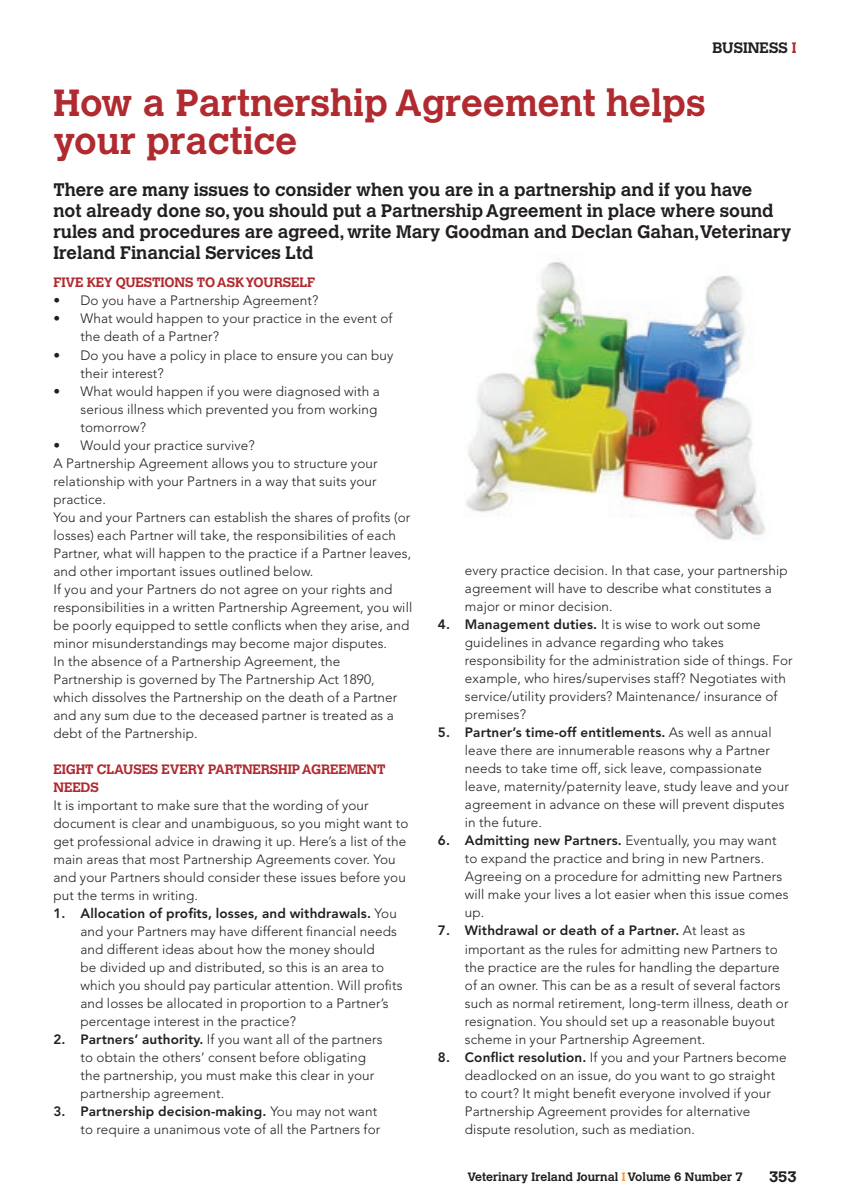
<style>
.page{position:relative;width:851px;height:1204px;background:#fff}
.page>*{position:absolute;margin:0;border:0;box-sizing:border-box;transform-origin:0 0}
.t1{font:700 37.5px/37.5px "Calvert";color:#b02a2f}
.t2{font:700 18px/21px "Calvert";color:#231f20}
.t3{font:700 15px "Calvert";color:#231f20}
.t4{font:300 13.5px/18px "Avenir";letter-spacing:.01em;color:#231f20}
.t5{font:700 13.5px/18px "Calvert";letter-spacing:-.01em;color:#b02a2f}
.t6{font:700 12px "Calvert";color:#231f20}
.s1{color:#b02a2f}
.s2{font-weight:800}
.s3{color:#f7981d}
</style>
<div class="page">
<img style="left:466px;top:258px;width:299px;height:282px">
<p class="t3" style="left:712px;top:39px;width:86px">BUSINESS <span class="s1">I</span></p>
<h1 class="t1" style="left:53px;top:84px;width:653px">How a Partnership Agreement helps your practice</h1>
<p class="t2" style="left:53px;top:179px;width:738px">There are many issues to consider when you are in a partnership and if you have<br>not already done so, you should put a Partnership Agreement in place where sound rules and procedures are agreed, write Mary Goodman and Declan Gahan,Veterinary Ireland Financial Services Ltd</p>
<p class="t5" style="left:53px;top:273px;width:263px">FIVE KEY QUESTIONS TO ASK YOURSELF</p>
<p class="t4" style="left:53px;top:292px;width:266px">• Do you have a Partnership Agreement?</p>
<p class="t4" style="left:80px;top:310px;width:313px;text-indent:-27px">• What would happen to your practice in the event of the death of a Partner?</p>
<p class="t4" style="left:80px;top:346px;width:314px;text-indent:-27px">• Do you have a policy in place to ensure you can buy their interest?</p>
<p class="t4" style="left:80px;top:382px;width:300px;text-indent:-27px">• What would happen if you were diagnosed with a serious illness which prevented you from working tomorrow?</p>
<p class="t4" style="left:53px;top:436px;width:360px">• Would your practice survive?<br>A Partnership Agreement allows you to structure your relationship with your Partners in a way that suits your practice.<br>You and your Partners can establish the shares of profits (or losses) each Partner will take, the responsibilities of each Partner, what will happen to the practice if a Partner leaves, and other important issues outlined below.<br>If you and your Partners do not agree on your rights and responsibilities in a written Partnership Agreement, you will be poorly equipped to settle conflicts when they arise, and minor misunderstandings may become major disputes.<br>In the absence of a Partnership Agreement, the Partnership is governed by The Partnership Act 1890, which dissolves the Partnership on the death of a Partner and any sum due to the deceased partner is treated as a debt of the Partnership.</p>
<p class="t5" style="left:53px;top:759px;width:333px">EIGHT CLAUSES EVERY PARTNERSHIP AGREEMENT<br>NEEDS</p>
<p class="t4" style="left:53px;top:796px;width:356px">It is important to make sure that the wording of your document is clear and unambiguous, so you might want to get professional advice in drawing it up. Here’s a list of the main areas that most Partnership Agreements cover. You and your Partners should consider these issues before you put the terms in writing.</p>
<p class="t4" style="left:80px;top:904px;width:323px;text-indent:-27px"><span class="s2">1. Allocation of profits, losses, and withdrawals.</span> You and your Partners may have different financial needs and different ideas about how the money should<br>be divided up and distributed, so this is an area to which you should pay particular attention. Will profits and losses be allocated in proportion to a Partner’s percentage interest in the practice?</p>
<p class="t4" style="left:80px;top:1030px;width:303px;text-indent:-27px"><span class="s2">2. Partners’ authority.</span> If you want all of the partners to obtain the others’ consent before obligating the partnership, you must make this clear in your partnership agreement.</p>
<p class="t4" style="left:53px;top:1101px;width:328px;text-align:right"><span class="s2">3. Partnership decision-making.</span> You may not want to require a unanimous vote of all the Partners for</p>
<p class="t4" style="left:464px;top:561px;width:324px">every practice decision. In that case, your partnership agreement will have to describe what constitutes a major or minor decision.</p>
<p class="t4" style="left:464px;top:615px;width:329px;text-indent:-27px"><span class="s2">4. Management duties.</span> It is wise to work out some guidelines in advance regarding who takes responsibility for the administration side of things. For example, who hires/supervises staff? Negotiates with service/utility providers? Maintenance/ insurance of premises?</p>
<p class="t4" style="left:464px;top:723px;width:325px;text-indent:-27px"><span class="s2">5. Partner’s time-off entitlements.</span> As well as annual leave there are innumerable reasons why a Partner needs to take time off, sick leave, compassionate leave, maternity/paternity leave, study leave and your agreement in advance on these will prevent disputes in the future.</p>
<p class="t4" style="left:464px;top:831px;width:325px;text-indent:-27px"><span class="s2">6. Admitting new Partners.</span> Eventually, you may want to expand the practice and bring in new Partners.<br>Agreeing on a procedure for admitting new Partners will make your lives a lot easier when this issue comes up.</p>
<p class="t4" style="left:464px;top:921px;width:325px;text-indent:-27px"><span class="s2">7. Withdrawal or death of a Partner.</span> At least as important as the rules for admitting new Partners to the practice are the rules for handling the departure of an owner. This can be as a result of several factors such as normal retirement, long-term illness, death or resignation. You should set up a reasonable buyout scheme in your Partnership Agreement.</p>
<p class="t4" style="left:464px;top:1047px;width:323px;text-indent:-27px"><span class="s2">8. Conflict resolution.</span> If you and your Partners become deadlocked on an issue, do you want to go straight to court? It might benefit everyone involved if your Partnership Agreement provides for alternative dispute resolution, such as mediation.</p>
<p class="t6" style="left:467px;top:1169px;width:277px">Veterinary Ireland Journal <span class="s3">I</span> Volume 6 Number 7</p>
<p class="t3" style="left:768px;top:1167px;width:29px">353</p>
</div>
